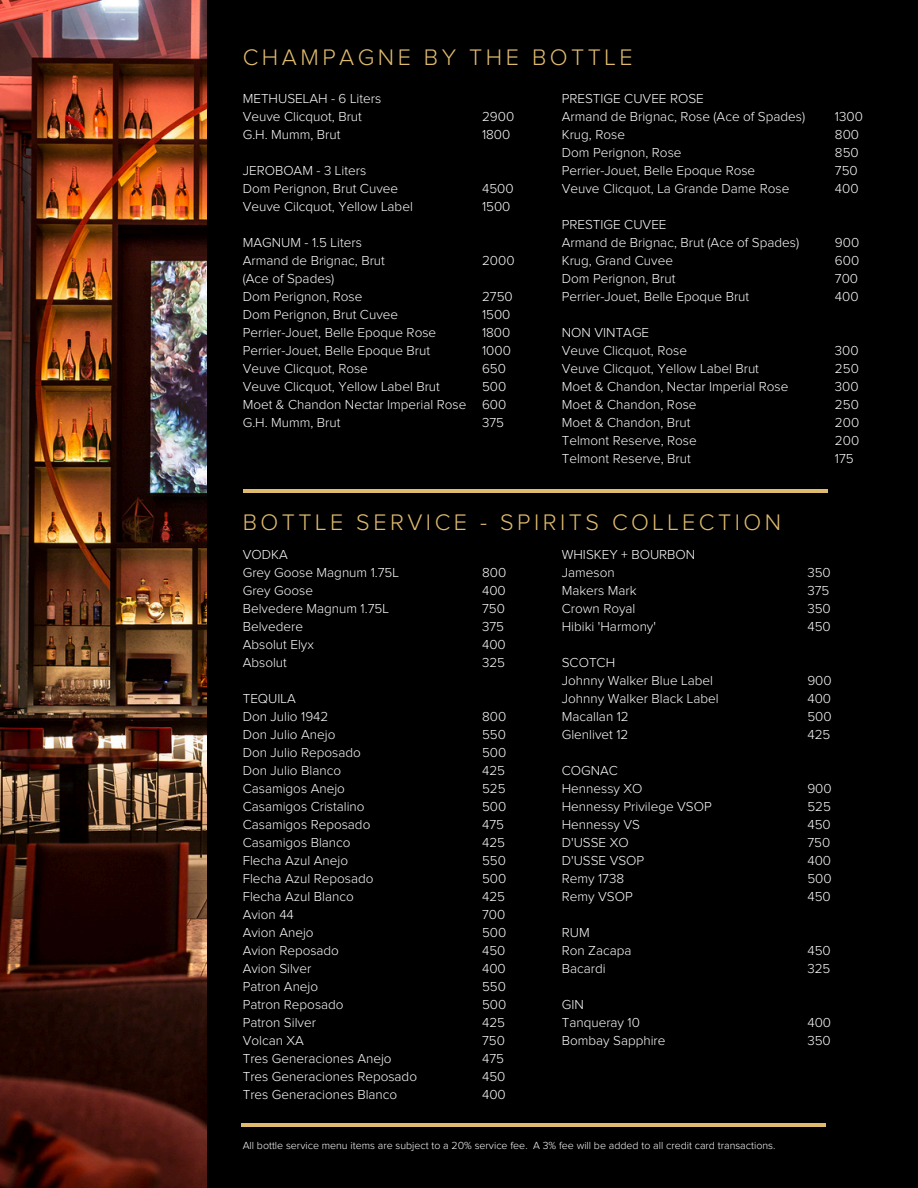
<style>
.page{position:relative;width:918px;height:1188px;background:#000}
.page>*{position:absolute;margin:0;border:0;box-sizing:border-box;transform-origin:0 0}
.t1{font:300 23.4px "Proxima Nova";letter-spacing:.15em;color:#dfbb6e}
.t2{font:300 13.5px/18px "Proxima Nova";color:#fff}
.t3{font:300 10.65px "Proxima Nova";color:#fff}
</style>
<div class="page">
<img style="left:0;top:0;width:207px;height:1188px">
<hr style="left:241px;top:1123px;width:585px;height:4px;background:#dfbb6e">
<hr style="left:243px;top:490px;width:585px;height:3px;background:#dfbb6e">
<h2 class="t1" style="left:243px;top:46px;width:391px">CHAMPAGNE BY THE BOTTLE</h2>
<h2 class="t2" style="left:243px;top:90px;width:140px">METHUSELAH - 6 Liters<br>Veuve Clicquot, Brut<br>G.H. Mumm, Brut</h2>
<h2 class="t2" style="left:243px;top:162px;width:172px">JEROBOAM - 3 Liters<br>Dom Perignon, Brut Cuvee<br>Veuve Cilcquot, Yellow Label</h2>
<h2 class="t2" style="left:243px;top:234px;width:225px">MAGNUM - 1.5 Liters<br>Armand de Brignac, Brut<br>(Ace of Spades)<br>Dom Perignon, Rose<br>Dom Perignon, Brut Cuvee<br>Perrier-Jouet, Belle Epoque Rose<br>Perrier-Jouet, Belle Epoque Brut<br>Veuve Clicquot, Rose<br>Veuve Clicquot, Yellow Label Brut<br>Moet &amp; Chandon Nectar Imperial Rose<br>G.H. Mumm, Brut</h2>
<h2 class="t2" style="left:562px;top:90px;width:245px">PRESTIGE CUVEE ROSE<br>Armand de Brignac, Rose (Ace of Spades)<br>Krug, Rose<br>Dom Perignon, Rose<br>Perrier-Jouet, Belle Epoque Rose<br>Veuve Clicquot, La Grande Dame Rose</h2>
<p class="t2" style="left:562px;top:216px;width:239px">PRESTIGE CUVEE<br>Armand de Brignac, Brut (Ace of Spades)<br>Krug, Grand Cuvee<br>Dom Perignon, Brut<br>Perrier-Jouet, Belle Epoque Brut</p>
<h2 class="t2" style="left:562px;top:324px;width:228px">NON VINTAGE<br>Veuve Clicquot, Rose<br>Veuve Clicquot, Yellow Label Brut<br>Moet &amp; Chandon, Nectar Imperial Rose<br>Moet &amp; Chandon, Rose<br>Moet &amp; Chandon, Brut<br>Telmont Reserve, Rose<br>Telmont Reserve, Brut</h2>
<h2 class="t2" style="left:482px;top:108px;width:34px">2900<br>1800</h2>
<h2 class="t2" style="left:482px;top:180px;width:33px">4500<br>1500</h2>
<h2 class="t2" style="left:482px;top:252px;width:34px">2000</h2>
<h2 class="t2" style="left:482px;top:288px;width:32px">2750<br>1500<br>1800<br>1000<br>650<br>500<br>600<br>375</h2>
<h1 class="t1" style="left:243px;top:512px;width:540px">BOTTLE SERVICE - SPIRITS COLLECTION</h1>
<h2 class="t2" style="left:835px;top:108px;width:29px">1300<br>800<br>850<br>750<br>400</h2>
<h2 class="t2" style="left:835px;top:234px;width:26px;text-align:justify">900<br>600<br>700<br>400</h2>
<h1 class="t2" style="left:835px;top:342px;width:26px;text-align:justify">300<br>250<br>300<br>250<br>200<br>200<br>175</h1>
<h2 class="t2" style="left:243px;top:547px;width:158px">VODKA<br>Grey Goose Magnum 1.75L<br>Grey Goose<br>Belvedere Magnum 1.75L<br>Belvedere<br>Absolut Elyx<br>Absolut</h2>
<h2 class="t2" style="left:243px;top:691px;width:176px">TEQUILA<br>Don Julio 1942<br>Don Julio Anejo<br>Don Julio Reposado<br>Don Julio Blanco<br>Casamigos Anejo<br>Casamigos Cristalino<br>Casamigos Reposado<br>Casamigos Blanco<br>Flecha Azul Anejo<br>Flecha Azul Reposado<br>Flecha Azul Blanco<br>Avion 44<br>Avion Anejo<br>Avion Reposado<br>Avion Silver<br>Patron Anejo<br>Patron Reposado<br>Patron Silver<br>Volcan XA<br>Tres Generaciones Anejo<br>Tres Generaciones Reposado<br>Tres Generaciones Blanco</h2>
<h2 class="t2" style="left:482px;top:565px;width:26px">800<br>400<br>750<br>375<br>400<br>325</h2>
<h2 class="t2" style="left:482px;top:709px;width:26px">800<br>550<br>500<br>425<br>525<br>500<br>475<br>425<br>550<br>500<br>425<br>700<br>500<br>450<br>400<br>550<br>500<br>425<br>750<br>475<br>450<br>400</h2>
<h2 class="t2" style="left:562px;top:547px;width:135px">WHISKEY + BOURBON<br>Jameson<br>Makers Mark<br>Crown Royal<br>Hibiki 'Harmony'</h2>
<h2 class="t2" style="left:562px;top:655px;width:158px">SCOTCH<br>Johnny Walker Blue Label<br>Johnny Walker Black Label<br>Macallan 12<br>Glenlivet 12</h2>
<h2 class="t2" style="left:562px;top:763px;width:152px">COGNAC<br>Hennessy XO<br>Hennessy Privilege VSOP<br>Hennessy VS<br>D'USSE XO<br>D'USSE VSOP<br>Remy 1738<br>Remy VSOP</h2>
<h2 class="t2" style="left:562px;top:925px;width:71px">RUM<br>Ron Zacapa<br>Bacardi</h2>
<h2 class="t2" style="left:562px;top:997px;width:105px">GIN<br>Tanqueray 10<br>Bombay Sapphire</h2>
<h2 class="t3" style="left:243px;top:1141px;width:534px">All bottle service menu items are subject to a 20% service fee. A 3% fee will be added to all credit card transactions.</h2>
<h2 class="t2" style="left:807px;top:565px;width:25px;text-align:justify">350<br>375<br>350<br>450</h2>
<h2 class="t2" style="left:807px;top:673px;width:26px;text-align:justify">900<br>400<br>500<br>425</h2>
<h2 class="t2" style="left:807px;top:781px;width:26px;text-align:justify">900<br>525<br>450<br>750<br>400<br>500</h2>
<h2 class="t2" style="left:807px;top:889px;width:25px">450</h2>
<h2 class="t2" style="left:807px;top:943px;width:25px">450<br>325</h2>
<h2 class="t2" style="left:807px;top:1015px;width:25px">400<br>350</h2>
</div>
